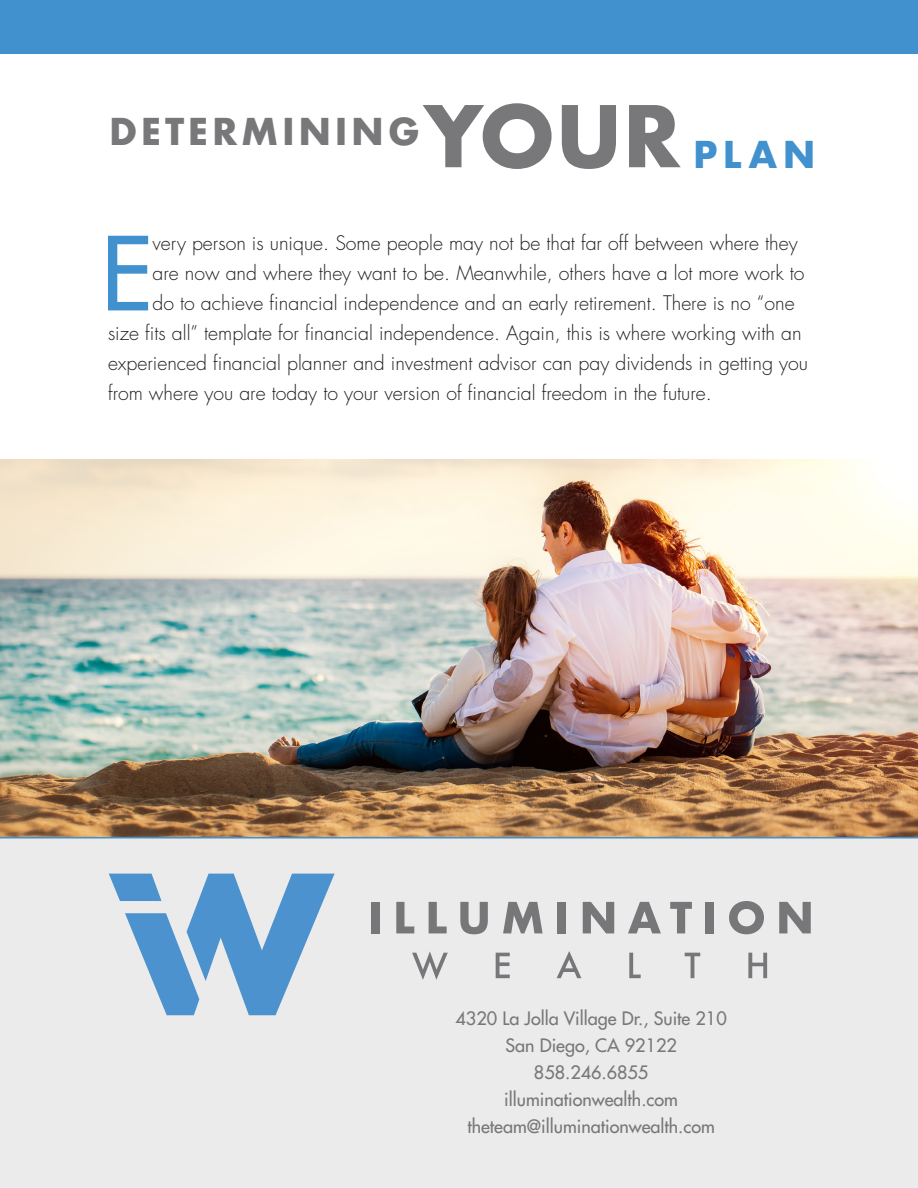
<style>
.page{position:relative;width:918px;height:1188px;background:#fff}
.page>*{position:absolute;margin:0;border:0;box-sizing:border-box;transform-origin:0 0}
.t1{font:99.15px "Futura";color:#4191ce}
.t2{font:700 82.5px "Futura";color:#787779}
.t3{font:700 36px "Futura";letter-spacing:.1em;color:#787779}
.t4{font:700 36px "Futura";color:#4191ce}
.t5{font:300 19.5px "Futura";color:#231f20}
.t6{font:18px "Futura";color:#787779}
</style>
<div class="page">
<img style="left:0;top:459px;width:918px;height:378px">
<div style="left:0;top:0;width:918px;height:54px;background:#4191ce"></div>
<div style="left:0;top:837px;width:918px;height:351px;background:#ebebeb"></div>
<svg style="left:109px;top:874px;width:226px;height:141px"></svg>
<div style="left:371px;top:902px;width:9px;height:31px;background:#77777a"></div>
<svg style="left:396px;top:902px;width:18px;height:31px"></svg>
<svg style="left:429px;top:902px;width:18px;height:31px"></svg>
<svg style="left:460px;top:902px;width:28px;height:32px"></svg>
<svg style="left:503px;top:902px;width:40px;height:31px"></svg>
<div style="left:558px;top:902px;width:8px;height:31px;background:#77777a"></div>
<svg style="left:583px;top:902px;width:31px;height:31px"></svg>
<svg style="left:628px;top:902px;width:33px;height:31px"></svg>
<svg style="left:670px;top:902px;width:22px;height:31px"></svg>
<div style="left:706px;top:902px;width:8px;height:31px;background:#77777a"></div>
<svg style="left:729px;top:901px;width:35px;height:33px"></svg>
<svg style="left:779px;top:902px;width:32px;height:31px"></svg>
<svg style="left:412px;top:951px;width:36px;height:29px"></svg>
<svg style="left:496px;top:953px;width:14px;height:25px"></svg>
<svg style="left:557px;top:951px;width:24px;height:27px"></svg>
<svg style="left:629px;top:953px;width:12px;height:25px"></svg>
<svg style="left:685px;top:953px;width:15px;height:25px"></svg>
<svg style="left:748px;top:953px;width:19px;height:25px"></svg>
<p class="t2" style="left:424px;top:77px;width:259px">YOUR</p>
<p class="t3" style="left:109px;top:106px;width:312px">DETERMINING</p>
<p class="t4" style="left:693px;top:128px;width:124px">PLAN</p>
<p class="t1" style="left:101px;top:209px;width:53px">E</p>
<p class="t5" style="left:152px;top:231px;width:647px">very person is unique. Some people may not be that far off between where they</p>
<p class="t5" style="left:152px;top:261px;width:654px">are now and where they want to be. Meanwhile, others have a lot more work to</p>
<p class="t5" style="left:152px;top:291px;width:644px">do to achieve financial independence and an early retirement. There is no “one</p>
<p class="t5" style="left:108px;top:321px;width:695px">size fits all” template for financial independence. Again, this is where working with an</p>
<p class="t5" style="left:108px;top:351px;width:702px">experienced financial planner and investment advisor can pay dividends in getting you</p>
<p class="t5" style="left:108px;top:381px;width:605px">from where you are today to your version of financial freedom in the future.</p>
<p class="t6" style="left:456px;top:1006px;width:273px">4320 La Jolla Village Dr., Suite 210</p>
<p class="t6" style="left:505px;top:1033px;width:173px">San Diego, CA 92122</p>
<p class="t6" style="left:534px;top:1060px;width:116px">858.246.6855</p>
<p class="t6" style="left:504px;top:1087px;width:175px">illuminationwealth.com</p>
<p class="t6" style="left:467px;top:1114px;width:249px">theteam@illuminationwealth.com</p>
</div>
